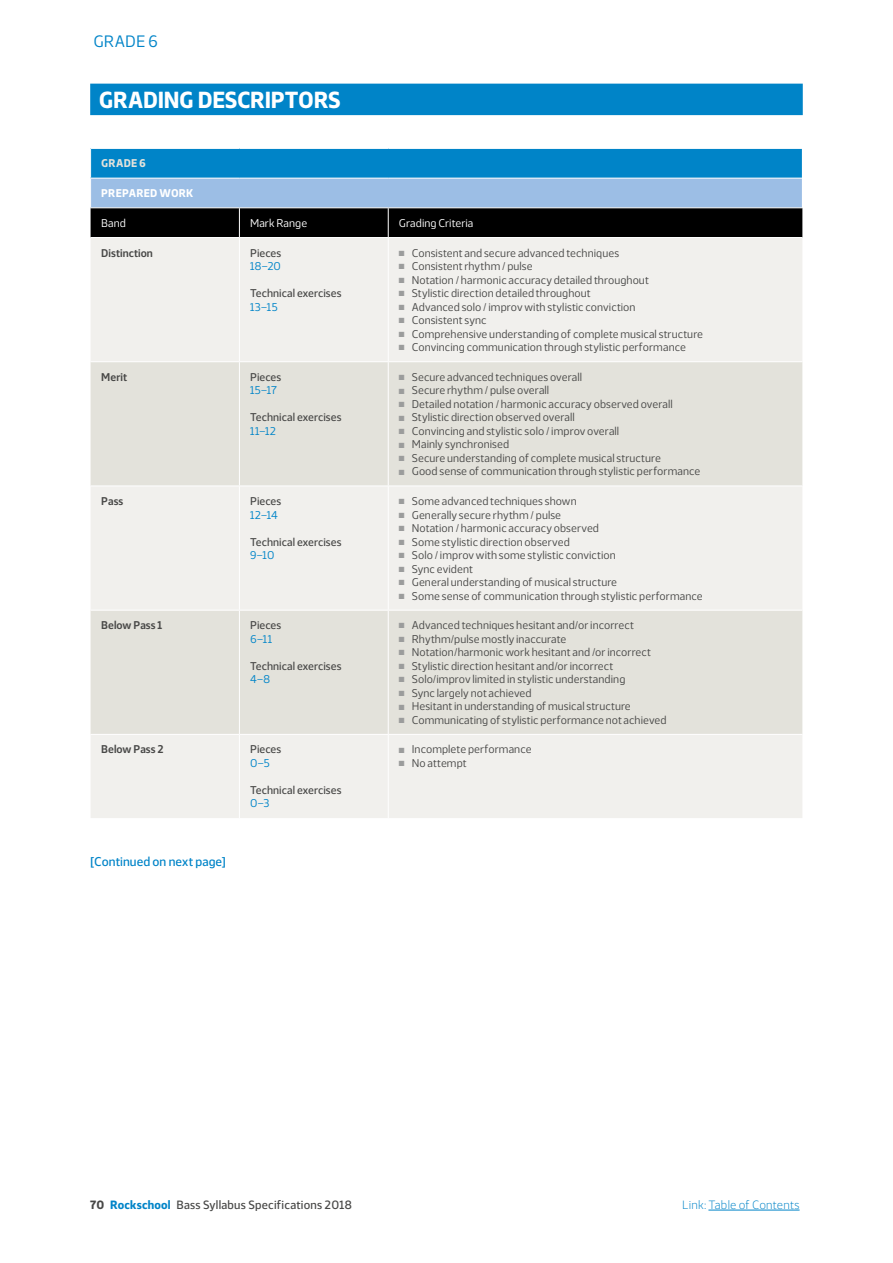
<style>
.page{position:relative;width:893px;height:1263px;background:#fff}
.page>*{position:absolute;margin:0;border:0;box-sizing:border-box;transform-origin:0 0}
.t1{font:700 23.25px "Webnar";letter-spacing:-.01em;color:#fff}
.t2{font:16.5px "Webnar";letter-spacing:.005em;color:#0084c8}
.t3{font:500 12.75px "Webnar";letter-spacing:.005em;color:#0084c8}
.t4{font:500 12px "Webnar";letter-spacing:.02em;color:#484847}
.t5{font:300 12px "Webnar";letter-spacing:.015em;color:#0084c8}
.t6{font:11.25px/13.5px "Webnar";letter-spacing:.005em;color:#484847}
.t7{font:500 11.25px "Webnar";color:#484847}
.t8{font:11.25px "Webnar";letter-spacing:.03em;color:#0084c8}
.t9{font:600 11.25px "Webnar";letter-spacing:.005em;color:#484847}
.t10{font:11.25px "Webnar";letter-spacing:.005em;color:#fff}
.t11{font:700 11.25px "Webnar";letter-spacing:.02em;color:#fff}
.t12{font:700 11.25px "Webnar";letter-spacing:.02em;color:#e3e2db}
.s1{font-weight:700}
.s2{font-weight:700;color:#0084c8}
</style>
<div class="page">
<hr style="left:708px;top:1210px;width:92px;height:1px;background:#0084c8">
<div style="left:90px;top:84px;width:713px;height:31px;background:#0084c8"></div>
<div style="left:91px;top:238px;width:711px;height:580px;background:#f1f0ed"></div>
<svg style="left:91px;top:362px;width:711px;height:372px;background:#e7e6e1"></svg>
<hr style="left:239px;top:238px;width:1px;height:123px;background:#fff">
<hr style="left:388px;top:238px;width:1px;height:123px;background:#fff">
<hr style="left:239px;top:362px;width:1px;height:124px;background:#fff">
<hr style="left:388px;top:362px;width:1px;height:124px;background:#fff">
<hr style="left:91px;top:486px;width:148px;height:1px;background:#fff">
<hr style="left:239px;top:486px;width:149px;height:1px;background:#fff">
<hr style="left:239px;top:486px;width:1px;height:124px;background:#fff">
<hr style="left:388px;top:486px;width:414px;height:1px;background:#fff">
<hr style="left:388px;top:486px;width:1px;height:124px;background:#fff">
<hr style="left:239px;top:610px;width:1px;height:124px;background:#fff">
<hr style="left:388px;top:610px;width:1px;height:124px;background:#fff">
<hr style="left:91px;top:734px;width:148px;height:1px;background:#fff">
<hr style="left:239px;top:734px;width:149px;height:1px;background:#fff">
<hr style="left:239px;top:735px;width:1px;height:83px;background:#fff">
<hr style="left:388px;top:734px;width:414px;height:1px;background:#fff">
<hr style="left:388px;top:735px;width:1px;height:83px;background:#fff">
<hr style="left:91px;top:361px;width:148px;height:1px;background:#fff">
<hr style="left:239px;top:361px;width:149px;height:1px;background:#fff">
<hr style="left:388px;top:361px;width:414px;height:1px;background:#fff">
<hr style="left:91px;top:610px;width:148px;height:1px;background:#fff">
<hr style="left:239px;top:610px;width:149px;height:1px;background:#fff">
<hr style="left:388px;top:610px;width:414px;height:1px;background:#fff">
<svg style="left:90px;top:149px;width:713px;height:88px;background:#396f91"></svg>
<svg style="left:399px;top:251px;width:5px;height:5px"></svg>
<svg style="left:399px;top:264px;width:5px;height:5px"></svg>
<svg style="left:399px;top:278px;width:5px;height:5px"></svg>
<svg style="left:399px;top:291px;width:5px;height:5px"></svg>
<svg style="left:399px;top:305px;width:5px;height:5px"></svg>
<svg style="left:399px;top:318px;width:5px;height:5px"></svg>
<svg style="left:399px;top:332px;width:5px;height:5px"></svg>
<svg style="left:399px;top:345px;width:5px;height:5px"></svg>
<svg style="left:399px;top:375px;width:5px;height:5px"></svg>
<svg style="left:399px;top:388px;width:5px;height:6px"></svg>
<svg style="left:399px;top:402px;width:5px;height:5px"></svg>
<svg style="left:399px;top:415px;width:5px;height:6px"></svg>
<svg style="left:399px;top:429px;width:5px;height:5px"></svg>
<svg style="left:399px;top:442px;width:5px;height:6px"></svg>
<svg style="left:399px;top:456px;width:5px;height:5px"></svg>
<svg style="left:399px;top:469px;width:5px;height:6px"></svg>
<svg style="left:399px;top:499px;width:5px;height:5px"></svg>
<svg style="left:399px;top:512px;width:5px;height:6px"></svg>
<svg style="left:399px;top:526px;width:5px;height:5px"></svg>
<svg style="left:399px;top:539px;width:5px;height:6px"></svg>
<svg style="left:399px;top:553px;width:5px;height:5px"></svg>
<svg style="left:399px;top:566px;width:5px;height:6px"></svg>
<svg style="left:399px;top:580px;width:5px;height:5px"></svg>
<svg style="left:399px;top:593px;width:5px;height:6px"></svg>
<svg style="left:399px;top:623px;width:5px;height:5px"></svg>
<svg style="left:399px;top:637px;width:5px;height:5px"></svg>
<svg style="left:399px;top:650px;width:5px;height:5px"></svg>
<svg style="left:399px;top:664px;width:5px;height:5px"></svg>
<svg style="left:399px;top:677px;width:5px;height:5px"></svg>
<svg style="left:399px;top:691px;width:5px;height:5px"></svg>
<svg style="left:399px;top:704px;width:5px;height:5px"></svg>
<svg style="left:399px;top:718px;width:5px;height:5px"></svg>
<svg style="left:399px;top:747px;width:5px;height:6px"></svg>
<svg style="left:399px;top:761px;width:5px;height:5px"></svg>
<h2 class="t2" style="left:93px;top:35px;width:66px">GRADE 6</h2>
<h1 class="t1" style="left:99px;top:90px;width:244px">GRADING DESCRIPTORS</h1>
<p class="t12" style="left:101px;top:159px;width:46px">GRADE 6</p>
<p class="t11" style="left:101px;top:189px;width:94px">PREPARED WORK</p>
<p class="t10" style="left:101px;top:218px;width:26px">Band</p>
<p class="t10" style="left:250px;top:218px;width:59px">Mark Range</p>
<p class="t10" style="left:399px;top:218px;width:76px">Grading Criteria</p>
<p class="t9" style="left:101px;top:248px;width:53px">Distinction</p>
<p class="t7" style="left:250px;top:248px;width:33px">Pieces</p>
<p class="t8" style="left:250px;top:262px;width:32px">18–20</p>
<p class="t7" style="left:250px;top:289px;width:93px">Technical exercises</p>
<p class="t8" style="left:250px;top:302px;width:29px">13–15</p>
<p class="t6" style="left:412px;top:247px;width:293px">Consistent and secure advanced techniques<br>Consistent rhythm / pulse<br>Notation / harmonic accuracy detailed throughout<br>Stylistic direction detailed throughout<br>Advanced solo / improv with stylistic conviction<br>Consistent sync<br>Comprehensive understanding of complete musical structure Convincing communication through stylistic performance</p>
<p class="t9" style="left:101px;top:372px;width:27px">Merit</p>
<p class="t7" style="left:250px;top:372px;width:33px">Pieces</p>
<p class="t8" style="left:250px;top:386px;width:29px">15–17</p>
<p class="t7" style="left:250px;top:413px;width:93px">Technical exercises</p>
<p class="t8" style="left:250px;top:426px;width:28px">11–12</p>
<p class="t6" style="left:412px;top:371px;width:290px">Secure advanced techniques overall<br>Secure rhythm / pulse overall<br>Detailed notation / harmonic accuracy observed overall Stylistic direction observed overall<br>Convincing and stylistic solo / improv overall<br>Mainly synchronised<br>Secure understanding of complete musical structure<br>Good sense of communication through stylistic performance</p>
<p class="t9" style="left:101px;top:497px;width:24px">Pass</p>
<p class="t7" style="left:250px;top:497px;width:33px">Pieces</p>
<p class="t8" style="left:250px;top:510px;width:29px">12–14</p>
<p class="t7" style="left:250px;top:537px;width:93px">Technical exercises</p>
<p class="t8" style="left:250px;top:551px;width:26px">9–10</p>
<p class="t6" style="left:412px;top:495px;width:292px">Some advanced techniques shown<br>Generally secure rhythm / pulse<br>Notation / harmonic accuracy observed<br>Some stylistic direction observed<br>Solo / improv with some stylistic conviction<br>Sync evident<br>General understanding of musical structure<br>Some sense of communication through stylistic performance</p>
<p class="t9" style="left:101px;top:621px;width:63px">Below Pass 1</p>
<p class="t7" style="left:250px;top:621px;width:33px">Pieces</p>
<p class="t8" style="left:250px;top:634px;width:24px">6–11</p>
<p class="t7" style="left:250px;top:661px;width:93px">Technical exercises</p>
<p class="t8" style="left:250px;top:675px;width:22px">4–8</p>
<p class="t6" style="left:412px;top:619px;width:256px">Advanced techniques hesitant and/or incorrect Rhythm/pulse mostly inaccurate<br>Notation/harmonic work hesitant and /or incorrect Stylistic direction hesitant and/or incorrect Solo/improv limited in stylistic understanding<br>Sync largely not achieved<br>Hesitant in understanding of musical structure Communicating of stylistic performance not achieved</p>
<p class="t9" style="left:101px;top:745px;width:64px">Below Pass 2</p>
<p class="t7" style="left:250px;top:745px;width:33px">Pieces</p>
<p class="t8" style="left:250px;top:758px;width:21px">0–5</p>
<p class="t7" style="left:250px;top:785px;width:93px">Technical exercises</p>
<p class="t8" style="left:250px;top:799px;width:21px">0–3</p>
<p class="t6" style="left:412px;top:743px;width:121px">Incomplete performance<br>No attempt</p>
<p class="t3" style="left:90px;top:856px;width:137px">[Continued on next page]</p>
<p class="t4" style="left:90px;top:1200px;width:263px"><span class="s1">70</span> <span class="s2">Rockschool</span> Bass Syllabus Specifications 2018</p>
<p class="t5" style="left:682px;top:1200px;width:119px">Link: Table of Contents</p>
</div>
